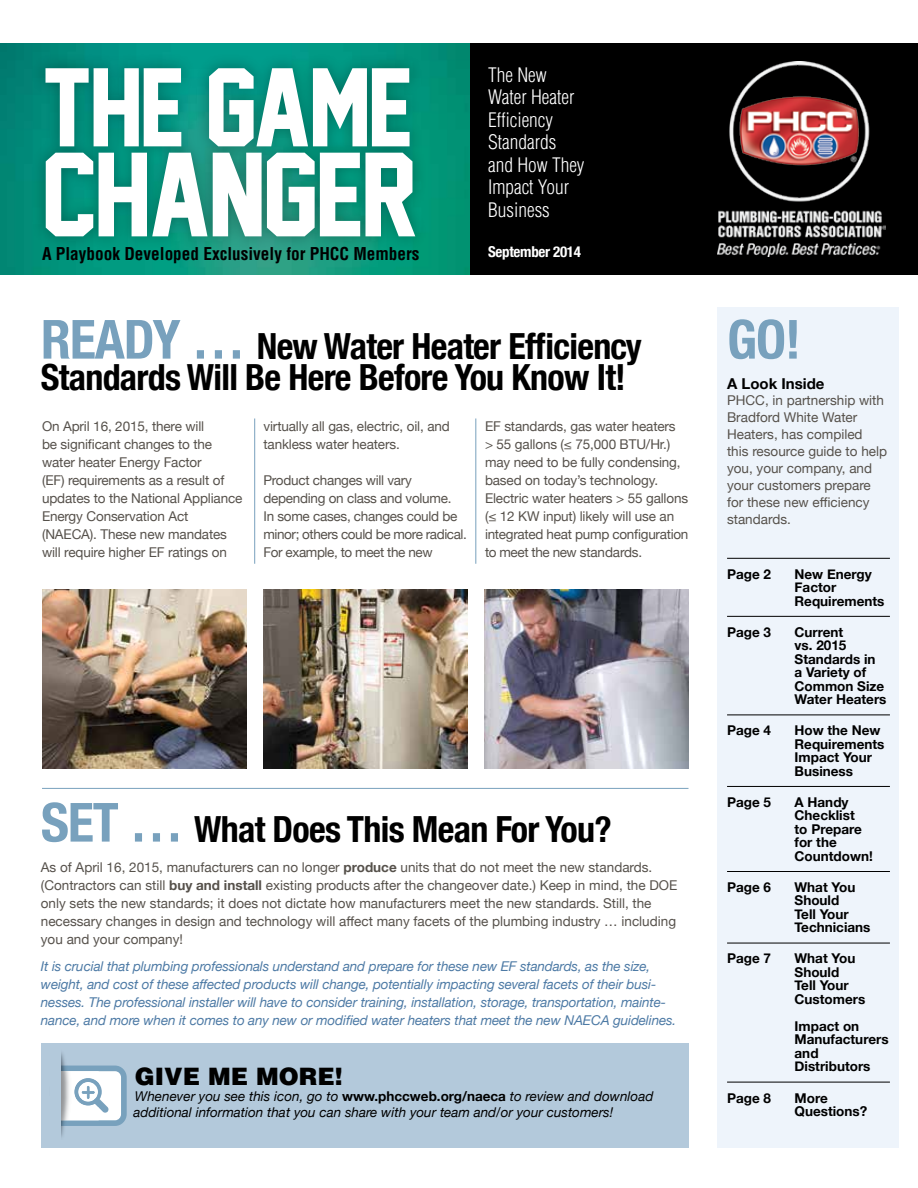
<style>
.page{position:relative;width:918px;height:1188px;background:#fff}
.page>*{position:absolute;margin:0;border:0;box-sizing:border-box;transform-origin:0 0}
.t1{font:109.2px "Jersey M54";letter-spacing:-.02em;color:#fff}
.t2{font:101.85px "Jersey M54";letter-spacing:-.02em;color:#fff}
.t3{font:700 condensed 54px "Helvetica Neue";color:#78a1bd}
.t4{font:700 condensed 36px/31.5px "Helvetica Neue";letter-spacing:-.02em;color:#000}
.t5{font:900 24px "Helvetica";color:#000}
.t6{font:300 condensed 19.5px/22.5px "Helvetica";color:#fff}
.t7{font:700 condensed 17.25px "Helvetica";color:#000}
.t8{font:700 condensed 15px "Helvetica Neue";letter-spacing:-.02em;color:#fff}
.t9{font:700 15px "Helvetica Neue";color:#000}
.t10{font:13.5px/18px "Helvetica Neue";letter-spacing:-.01em;color:#56514b}
.t11{font:italic 13.5px/18px "Helvetica Neue";letter-spacing:-.01em;color:#4d7aa5}
.t12{font:700 13.5px/13.5px "Helvetica Neue";color:#000}
.t13{font:italic 13.5px/16.2px "Helvetica Neue";color:#000}
.s1{font-size:54px;color:#78a1bd}
.s2{font-weight:700}
.s3{font-weight:700;font-style:normal}
</style>
<div class="page">
<div style="left:41px;top:1043px;width:647px;height:105px;background:#b3c9db"></div>
<div style="left:717px;top:307px;width:182px;height:841px;background:#eef4fb"></div>
<div style="left:467px;top:43px;width:451px;height:231px;background:#000"></div>
<img style="left:0;top:43px;width:469px;height:231px">
<div style="left:31px;top:53px;width:398px;height:198px;background:#000;opacity:.3"></div>
<img style="left:717px;top:61px;width:168px;height:195px">
<hr style="left:727px;top:558px;width:163px;height:1px;background:#000">
<hr style="left:727px;top:616px;width:163px;height:1px;background:#000">
<hr style="left:727px;top:715px;width:163px;height:1px;background:#000">
<hr style="left:727px;top:786px;width:163px;height:1px;background:#000">
<hr style="left:727px;top:871px;width:163px;height:1px;background:#000">
<hr style="left:727px;top:943px;width:163px;height:1px;background:#000">
<hr style="left:727px;top:1082px;width:163px;height:1px;background:#000">
<img style="left:42px;top:590px;width:204px;height:178px">
<img style="left:263px;top:590px;width:205px;height:178px">
<img style="left:484px;top:590px;width:204px;height:178px">
<hr style="left:42px;top:788px;width:646px;height:1px;background:#78a1bd">
<hr style="left:254px;top:418px;width:1px;height:146px;background:#78a1bd">
<hr style="left:476px;top:418px;width:1px;height:146px;background:#78a1bd">
<img style="left:61px;top:1052px;width:38px;height:85px">
<svg style="left:61px;top:1066px;width:66px;height:60px;background:#c7d6e0"></svg>
<h2 class="t2" style="left:42px;top:52px;width:373px">THE GAME</h2>
<h1 class="t1" style="left:42px;top:135px;width:379px">CHANGER</h1>
<h3 class="t6" style="left:488px;top:63px;width:98px">The New<br>Water Heater<br>Efficiency<br>Standards and How They<br>Impact Your<br>Business</h3>
<p class="t7" style="left:42px;top:243px;width:379px">A Playbook Developed Exclusively for PHCC Members</p>
<p class="t8" style="left:488px;top:239px;width:94px">September 2014</p>
<h3 class="t4" style="left:41px;top:328px;width:602px"><span class="s1">READY …</span> New Water Heater Efficiency<br>Standards Will Be Here Before You Know It!</h3>
<p class="t10" style="left:42px;top:417px;width:202px">On April 16, 2015, there will<br>be significant changes to the water heater Energy Factor<br>(EF) requirements as a result of updates to the National Appliance<br>Energy Conservation Act (NAECA). These new mandates will require higher EF ratings on</p>
<p class="t10" style="left:264px;top:417px;width:188px">virtually all gas, electric, oil, and tankless water heaters.</p>
<p class="t10" style="left:264px;top:471px;width:205px">Product changes will vary depending on class and volume.<br>In some cases, changes could be minor; others could be more radical.<br>For example, to meet the new</p>
<p class="t10" style="left:485px;top:417px;width:205px">EF standards, gas water heaters<br>&gt; 55 gallons (≤ 75,000 BTU/Hr.) may need to be fully condensing, based on today’s technology.<br>Electric water heaters &gt; 55 gallons (≤ 12 KW input) likely will use an integrated heat pump configuration to meet the new standards.</p>
<h3 class="t4" style="left:41px;top:811px;width:572px"><span class="s1">SET …</span> What Does This Mean For You?</h3>
<p class="t10" style="left:41px;top:857px;width:638px">As of April 16, 2015, manufacturers can no longer <span class="s2">produce</span> units that do not meet the new standards. (Contractors can still <span class="s2">buy and install</span> existing products after the changeover date.) Keep in mind, the DOE only sets the new standards; it does not dictate how manufacturers meet the new standards. Still, the necessary changes in design and technology will affect many facets of the plumbing industry … including you and your company!</p>
<p class="t11" style="left:41px;top:956px;width:637px">It is crucial that plumbing professionals understand and prepare for these new EF standards, as the size, weight, and cost of these affected products will change, potentially impacting several facets of their busi&shy;nesses. The professional installer will have to consider training, installation, storage, transportation, mainte&shy;nance, and more when it comes to any new or modified water heaters that meet the new NAECA guidelines.</p>
<h3 class="t5" style="left:135px;top:1061px;width:209px">GIVE ME MORE!</h3>
<p class="t13" style="left:133px;top:1088px;width:521px">Whenever you see this icon, go to <span class="s3">www.phccweb.org/naeca</span> to review and download additional information that you can share with your team and/or your customers!</p>
<h3 class="t3" style="left:727px;top:295px;width:75px">GO!</h3>
<p class="t9" style="left:727px;top:370px;width:99px">A Look Inside</p>
<p class="t10" style="left:727px;top:391px;width:162px;line-height:16.8px">PHCC, in partnership with<br>Bradford White Water<br>Heaters, has compiled this resource guide to help you, your company, and your customers prepare for these new efficiency standards.</p>
<p class="t12" style="left:727px;top:566px;width:46px">Page 2</p>
<p class="t12" style="left:795px;top:566px;width:91px">New Energy<br>Factor<br>Requirements</p>
<p class="t12" style="left:727px;top:624px;width:46px">Page 3</p>
<p class="t12" style="left:795px;top:624px;width:94px">Current<br>vs. 2015<br>Standards in a Variety of<br>Common Size<br>Water Heaters</p>
<p class="t12" style="left:727px;top:723px;width:46px">Page 4</p>
<p class="t12" style="left:795px;top:723px;width:91px">How the New<br>Requirements<br>Impact Your<br>Business</p>
<p class="t12" style="left:727px;top:795px;width:46px">Page 5</p>
<p class="t12" style="left:795px;top:795px;width:80px">A Handy<br>Checklist<br>to Prepare for the<br>Countdown!</p>
<p class="t12" style="left:727px;top:880px;width:46px">Page 6</p>
<p class="t12" style="left:795px;top:880px;width:77px">What You<br>Should<br>Tell Your<br>Technicians</p>
<p class="t12" style="left:727px;top:951px;width:46px">Page 7</p>
<p class="t12" style="left:795px;top:951px;width:72px">What You<br>Should<br>Tell Your<br>Customers</p>
<p class="t12" style="left:795px;top:1019px;width:96px">Impact on<br>Manufacturers and<br>Distributors</p>
<p class="t12" style="left:727px;top:1090px;width:46px">Page 8</p>
<p class="t12" style="left:795px;top:1090px;width:74px">More<br>Questions?</p>
</div>
